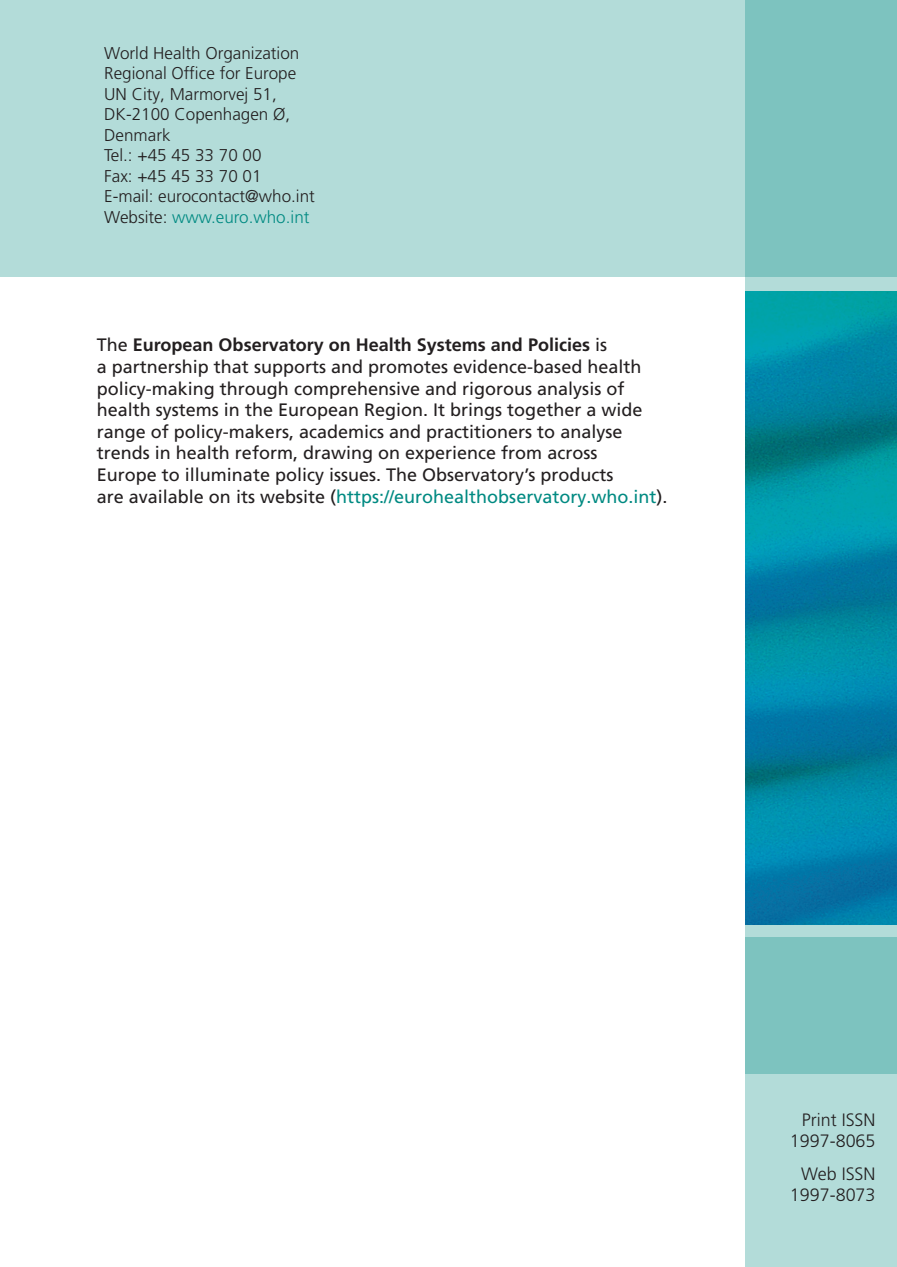
<style>
.page{position:relative;width:897px;height:1267px;background:#fff}
.page>*{position:absolute;margin:0;border:0;box-sizing:border-box;transform-origin:0 0}
.t1{font:18px/21.6px "Frutiger LT Pro";color:#231f20}
.t2{font:18px "Frutiger LT Pro";color:#008a82}
.t3{font:300 17.85px/21.5px "Frutiger LT Pro";color:#231f20;text-align:right}
.t4{font:300 17.1px "Frutiger LT Pro";color:#231f20}
.t5{font:300 17.1px "Frutiger LT Pro";color:#008a82}
.s1{color:#231f20}
.s2{font-weight:700}
</style>
<div class="page">
<div style="left:0;top:0;width:896px;height:277px;background:#b3dcd9"></div>
<div style="left:744px;top:0;width:152px;height:1267px;background:#008a82;opacity:.3"></div>
<p class="t4" style="left:104px;top:46px;width:196px">World Health Organization</p>
<p class="t4" style="left:104px;top:67px;width:193px">Regional Office for Europe</p>
<p class="t4" style="left:104px;top:87px;width:174px">UN City, Marmorvej 51,</p>
<p class="t4" style="left:104px;top:108px;width:187px">DK-2100 Copenhagen Ø,</p>
<p class="t4" style="left:104px;top:128px;width:68px">Denmark</p>
<p class="t4" style="left:104px;top:149px;width:159px">Tel.: +45 45 33 70 00</p>
<p class="t4" style="left:104px;top:169px;width:159px">Fax: +45 45 33 70 01</p>
<p class="t4" style="left:104px;top:189px;width:212px">E-mail: eurocontact@who.int</p>
<p class="t5" style="left:104px;top:210px;width:207px"><span class="s1">Website:</span> www.euro.who.int</p>
<p class="t1" style="left:97px;top:336px;width:546px">The <span class="s2">European Observatory on Health Systems and Policies</span> is<br>a partnership that supports and promotes evidence-based health</p>
<p class="t1" style="left:97px;top:379px;width:529px">policy-making through comprehensive and rigorous analysis of</p>
<p class="t1" style="left:97px;top:401px;width:547px">health systems in the European Region. It brings together a wide</p>
<p class="t1" style="left:97px;top:422px;width:527px">range of policy-makers, academics and practitioners to analyse</p>
<p class="t1" style="left:97px;top:444px;width:502px">trends in health reform, drawing on experience from across</p>
<p class="t1" style="left:97px;top:465px;width:518px">Europe to illuminate policy issues. The Observatory’s products</p>
<p class="t2" style="left:97px;top:489px;width:572px"><span class="s1">are available on its website (</span>https://eurohealthobservatory.who.int<span class="s1">).</span></p>
<p class="t3" style="left:789px;top:1110px;width:87px">Print ISSN<br>1997-8065</p>
<p class="t3" style="left:789px;top:1164px;width:87px">Web ISSN<br>1997-8073</p>
</div>
